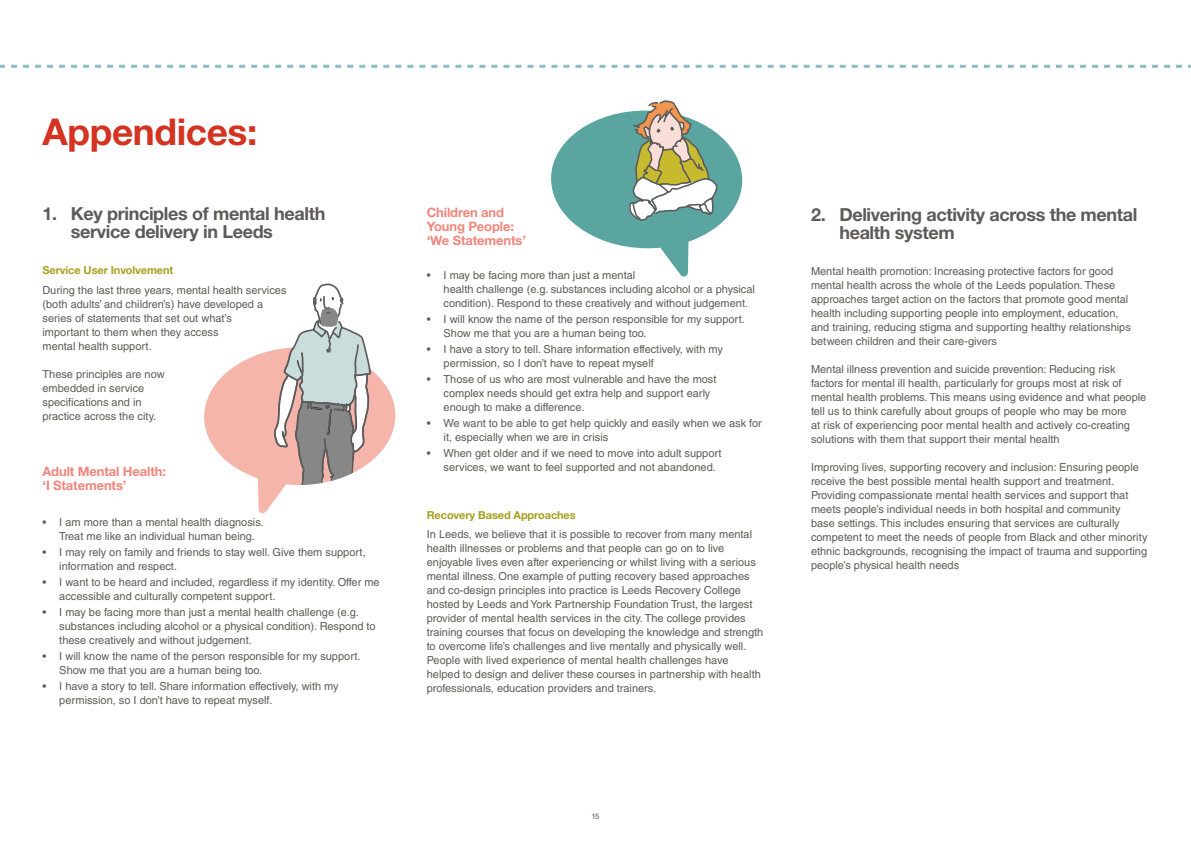
<style>
.page{position:relative;width:1191px;height:842px;background:#fff}
.page>*{position:absolute;margin:0;border:0;box-sizing:border-box;transform-origin:0 0}
.t1{font:700 37px "Helvetica Neue LT Std";letter-spacing:-.01em;color:#d43322}
.t2{font:700 18px/18px "Helvetica Neue LT Std";letter-spacing:-.02em;color:#5c5b59}
.t3{font:700 13px/14px "Helvetica Neue LT Std";letter-spacing:-.01em;color:#f0867c}
.t4{font:11px/14px "Helvetica LT Std";color:#5c5b59}
.t5{font:700 11px "Helvetica Neue LT Std";letter-spacing:-.01em;color:#a8a020}
.t6{font:7.7px "Helvetica LT Std";color:#5c5b59}
</style>
<div class="page">
<svg style="left:551px;top:100px;width:192px;height:177px"></svg>
<svg style="left:204px;top:283px;width:192px;height:231px"></svg>
<svg style="left:0;top:65px;width:1191px;height:3px"></svg>
<h1 class="t1" style="left:43px;top:109px;width:216px">Appendices:</h1>
<h2 class="t2" style="left:71px;top:204px;width:256px;text-indent:-28px">1. Key principles of mental health service delivery in Leeds</h2>
<p class="t5" style="left:43px;top:264px;width:132px">Service User Involvement</p>
<p class="t4" style="left:43px;top:283px;width:245px">During the last three years, mental health services (both adults’ and children’s) have developed a series of statements that set out what’s<br>important to them when they access<br>mental health support.</p>
<p class="t4" style="left:43px;top:367px;width:124px">These principles are now embedded in service specifications and in practice across the city.</p>
<p class="t3" style="left:43px;top:464px;width:125px">Adult Mental Health: ‘I Statements’</p>
<p class="t4" style="left:59px;top:515px;width:206px;text-indent:-17px">• I am more than a mental health diagnosis.<br>Treat me like an individual human being.</p>
<p class="t4" style="left:59px;top:545px;width:308px;text-indent:-17px">• I may rely on family and friends to stay well. Give them support, information and respect.</p>
<p class="t4" style="left:59px;top:575px;width:322px;text-indent:-17px">• I want to be heard and included, regardless if my identity. Offer me accessible and culturally competent support.</p>
<p class="t4" style="left:59px;top:605px;width:318px;text-indent:-17px">• I may be facing more than just a mental health challenge (e.g. substances including alcohol or a physical condition). Respond to these creatively and without judgement.</p>
<p class="t4" style="left:59px;top:649px;width:303px;text-indent:-17px">• I will know the name of the person responsible for my support.<br>Show me that you are a human being too.</p>
<p class="t4" style="left:59px;top:679px;width:281px;text-indent:-17px">• I have a story to tell. Share information effectively, with my permission, so I don’t have to repeat myself.</p>
<p class="t3" style="left:427px;top:205px;width:101px">Children and<br>Young People: ‘We Statements’</p>
<p class="t4" style="left:443px;top:268px;width:313px;text-indent:-17px">• I may be facing more than just a mental<br>health challenge (e.g. substances including alcohol or a physical condition). Respond to these creatively and without judgement.</p>
<p class="t4" style="left:443px;top:312px;width:303px;text-indent:-17px">• I will know the name of the person responsible for my support.<br>Show me that you are a human being too.</p>
<p class="t4" style="left:443px;top:342px;width:281px;text-indent:-17px">• I have a story to tell. Share information effectively, with my permission, so I don’t have to repeat myself</p>
<p class="t4" style="left:443px;top:372px;width:274px;text-indent:-17px">• Those of us who are most vulnerable and have the most complex needs should get extra help and support early enough to make a difference.</p>
<p class="t4" style="left:443px;top:416px;width:320px;text-indent:-17px">• We want to be able to get help quickly and easily when we ask for it, especially when we are in crisis</p>
<p class="t4" style="left:443px;top:446px;width:280px;text-indent:-17px">• When get older and if we need to move into adult support services, we want to feel supported and not abandoned.</p>
<p class="t5" style="left:427px;top:508px;width:150px">Recovery Based Approaches</p>
<p class="t4" style="left:427px;top:527px;width:338px">In Leeds, we believe that it is possible to recover from many mental health illnesses or problems and that people can go on to live enjoyable lives even after experiencing or whilst living with a serious mental illness. One example of putting recovery based approaches and co-design principles into practice is Leeds Recovery College hosted by Leeds and York Partnership Foundation Trust, the largest provider of mental health services in the city. The college provides training courses that focus on developing the knowledge and strength to overcome life’s challenges and live mentally and physically well.<br>People with lived experience of mental health challenges have helped to design and deliver these courses in partnership with health professionals, education providers and trainers.</p>
<p class="t6" style="left:591px;top:812px;width:10px">15</p>
<h2 class="t2" style="left:839px;top:205px;width:299px;text-indent:-28px">2. Delivering activity across the mental health system</h2>
<p class="t4" style="left:811px;top:264px;width:321px">Mental health promotion: Increasing protective factors for good mental health across the whole of the Leeds population. These approaches target action on the factors that promote good mental health including supporting people into employment, education, and training, reducing stigma and supporting healthy relationships between children and their care-givers</p>
<p class="t4" style="left:811px;top:362px;width:337px">Mental illness prevention and suicide prevention: Reducing risk factors for mental ill health, particularly for groups most at risk of mental health problems. This means using evidence and what people tell us to think carefully about groups of people who may be more<br>at risk of experiencing poor mental health and actively co-creating solutions with them that support their mental health</p>
<p class="t4" style="left:811px;top:460px;width:338px">Improving lives, supporting recovery and inclusion: Ensuring people receive the best possible mental health support and treatment.<br>Providing compassionate mental health services and support that meets people’s individual needs in both hospital and community<br>base settings. This includes ensuring that services are culturally competent to meet the needs of people from Black and other minority ethnic backgrounds, recognising the impact of trauma and supporting people’s physical health needs</p>
</div>
